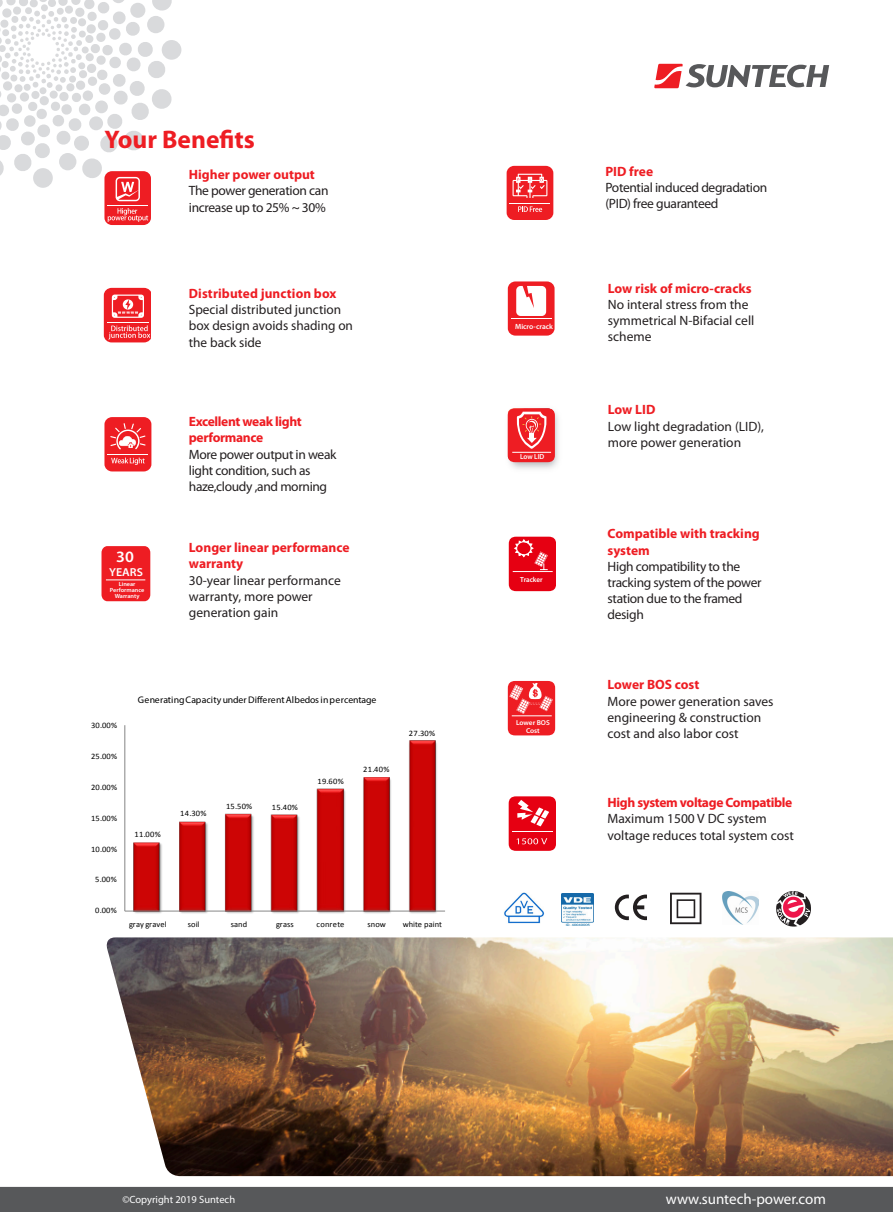
<style>
.page{position:relative;width:893px;height:1212px;background:#fff}
.page>*{position:absolute;margin:0;border:0;box-sizing:border-box;transform-origin:0 0}
.t1{font:700 25.5px "Myriad Pro";color:#ee1d23}
.t2{font:600 15.9px "Myriad Pro";color:#fff;scale:1.04 1}
.t3{font:15px "Myriad Pro";color:#fff}
.t4{font:13.5px/16.2px "Myriad Pro";letter-spacing:-.005em;color:#231f20}
.t5{font:13.5px/16.2px "Myriad Pro";letter-spacing:-.025em;color:#231f20}
.t6{font:700 13.5px/16.2px "Myriad Pro";color:#ee1d23}
.t7{font:700 13.5px/16.2px "Myriad Pro";letter-spacing:-.025em;color:#ee1d23}
.t8{font:600 11.55px "Myriad Pro";color:#fff;scale:1.04 1}
.t9{font:10.5px "Myriad Pro";color:#fff}
.t10{font:9.6px "Myriad Pro";color:#000}
.t11{font:8.25px "Calibri";letter-spacing:.03em;color:#000}
.t12{font:8.25px "Calibri";color:#000}
.bulleting{font:600 7.5px "Myriad Pro";color:#fff}
.bulleting-2{font:600 7.35px "Myriad Pro";letter-spacing:-.005em;color:#fff}
.t13{font:600 7.2px/7.5px "Myriad Pro";color:#fff;text-align:center}
.t14{font:600 6px/6px "Myriad Pro";color:#fff;text-align:center;scale:1.04 1}
</style>
<div class="page">
<div style="left:0;top:1187px;width:893px;height:25px;background:#57585a"></div>
<img style="left:106px;top:937px;width:787px;height:239px">
<div style="left:104px;top:171px;width:47px;height:54px;background:#ee1d23;border-radius:7px"></div>
<hr style="left:108px;top:205px;width:40px;height:1px;background:#fff">
<svg style="left:108px;top:208px;width:40px;height:14px"></svg>
<svg style="left:0;top:0;width:181px;height:201px"></svg>
<div style="left:507px;top:166px;width:46px;height:54px;background:#ee1d23;border-radius:7px"></div>
<hr style="left:510px;top:203px;width:40px;height:1px;background:#fff">
<svg style="left:518px;top:206px;width:24px;height:6px"></svg>
<svg style="left:513px;top:174px;width:34px;height:24px"></svg>
<div style="left:104px;top:288px;width:47px;height:54px;background:#ee1d23;border-radius:8px"></div>
<hr style="left:107px;top:322px;width:42px;height:1px;background:#fff">
<svg style="left:108px;top:325px;width:42px;height:15px"></svg>
<svg style="left:112px;top:295px;width:32px;height:23px"></svg>
<div style="left:104px;top:417px;width:47px;height:54px;background:#ee1d23;border-radius:7px"></div>
<hr style="left:108px;top:454px;width:40px;height:1px;background:#fff">
<svg style="left:111px;top:458px;width:34px;height:7px"></svg>
<svg style="left:110px;top:423px;width:36px;height:26px"></svg>
<div style="left:508px;top:281px;width:47px;height:55px;background:#ee1d23;border-radius:7px"></div>
<hr style="left:511px;top:318px;width:40px;height:1px;background:#fff">
<svg style="left:516px;top:286px;width:30px;height:30px"></svg>
<img style="left:507px;top:410px;width:52px;height:59px">
<div style="left:508px;top:408px;width:47px;height:54px;background:#ee1d23;border-radius:7px"></div>
<svg style="left:508px;top:408px;width:45px;height:53px"></svg>
<div style="left:102px;top:546px;width:48px;height:55px;background:#ee1d23;border-radius:6px"></div>
<hr style="left:106px;top:579px;width:39px;height:1px;background:#fff">
<svg style="left:124px;top:725px;width:321px;height:189px"></svg>
<div style="left:508px;top:681px;width:47px;height:54px;background:#ee1d23;border-radius:7px"></div>
<svg style="left:509px;top:682px;width:44px;height:32px"></svg>
<hr style="left:512px;top:715px;width:40px;height:1px;background:#fff">
<svg style="left:615px;top:894px;width:32px;height:26px"></svg>
<svg style="left:670px;top:893px;width:31px;height:31px"></svg>
<img style="left:723px;top:891px;width:36px;height:33px">
<img style="left:562px;top:894px;width:31px;height:31px">
<img style="left:504px;top:892px;width:40px;height:32px">
<svg style="left:776px;top:891px;width:35px;height:36px"></svg>
<div style="left:509px;top:796px;width:46px;height:55px;background:#e60012;border-radius:7px"></div>
<svg style="left:517px;top:800px;width:32px;height:26px"></svg>
<svg style="left:517px;top:838px;width:30px;height:6px"></svg>
<hr style="left:512px;top:831px;width:41px;height:1px;background:#fff">
<div style="left:509px;top:537px;width:46px;height:54px;background:#e60012;border-radius:7px"></div>
<hr style="left:513px;top:571px;width:40px;height:1px;background:#fff">
<svg style="left:514px;top:539px;width:34px;height:31px"></svg>
<svg style="left:654px;top:64px;width:175px;height:24px"></svg>
<p class="t1" style="left:104px;top:125px;width:152px">Your Benefits</p>
<p class="t6" style="left:189px;top:167px;width:128px">Higher power output</p>
<p class="t5" style="left:189px;top:183px;width:141px">The power generation can increase up to 25% ~ 30%</p>
<p class="t6" style="left:189px;top:285px;width:149px">Distributed junction box</p>
<p class="t4" style="left:189px;top:301px;width:166px">Special distributed junction box design avoids shading on the back side</p>
<p class="t2" style="left:116px;top:546px;width:19px">30</p>
<p class="t14" style="left:110px;top:581px;width:35px">Linear<br>Performance<br>Warranty</p>
<p class="t8" style="left:109px;top:564px;width:34px">YEARS</p>
<p class="t7" style="left:189px;top:414px;width:115px">Excellent weak light performance</p>
<p class="t5" style="left:189px;top:446px;width:149px">More power output in weak light condition, such as haze,cloudy ,and morning</p>
<p class="t6" style="left:189px;top:540px;width:162px">Longer linear performance</p>
<p class="t6" style="left:189px;top:556px;width:56px">warranty</p>
<p class="t4" style="left:189px;top:572px;width:153px">30-year linear performance warranty, more power generation gain</p>
<p class="t11" style="left:91px;top:720px;width:28px">30.00%</p>
<p class="t11" style="left:91px;top:751px;width:28px">25.00%</p>
<p class="t11" style="left:91px;top:782px;width:28px">20.00%</p>
<p class="t11" style="left:91px;top:813px;width:28px">15.00%</p>
<p class="t11" style="left:91px;top:843px;width:28px">10.00%</p>
<p class="t11" style="left:95px;top:874px;width:23px">5.00%</p>
<p class="t11" style="left:95px;top:905px;width:23px">0.00%</p>
<p class="t10" style="left:138px;top:694px;width:240px">Generating Capacity under Different Albedos in percentage</p>
<p class="t11" style="left:135px;top:829px;width:28px">11.00%</p>
<p class="t11" style="left:180px;top:808px;width:28px">14.30%</p>
<p class="t11" style="left:226px;top:801px;width:28px">15.50%</p>
<p class="t11" style="left:272px;top:801px;width:28px">15.40%</p>
<p class="t11" style="left:317px;top:775px;width:28px">19.60%</p>
<p class="t11" style="left:363px;top:764px;width:28px">21.40%</p>
<p class="t11" style="left:409px;top:728px;width:28px">27.30%</p>
<p class="t12" style="left:129px;top:919px;width:39px">gray gravel</p>
<p class="t11" style="left:188px;top:919px;width:13px">soil</p>
<p class="t11" style="left:231px;top:919px;width:18px">sand</p>
<p class="t11" style="left:276px;top:919px;width:19px">grass</p>
<p class="t11" style="left:317px;top:919px;width:29px">conrete</p>
<p class="t11" style="left:367px;top:919px;width:20px">snow</p>
<p class="t12" style="left:403px;top:919px;width:41px">white paint</p>
<p class="bulleting" style="left:515px;top:322px;width:39px">Micro-crack</p>
<p class="bulleting-2" style="left:520px;top:452px;width:26px">Low LID</p>
<p class="bulleting-2" style="left:520px;top:575px;width:24px">Tracker</p>
<p class="t13" style="left:516px;top:719px;width:35px">Lower BOS<br>Cost</p>
<p class="t6" style="left:605px;top:163px;width:49px">PID free</p>
<p class="t5" style="left:605px;top:179px;width:163px">Potential induced degradation (PID) free guaranteed</p>
<p class="t6" style="left:608px;top:280px;width:145px">Low risk of micro-cracks</p>
<p class="t4" style="left:608px;top:296px;width:148px">No interal stress from the symmetrical N-Bifacial cell scheme</p>
<p class="t6" style="left:608px;top:402px;width:49px">Low LID</p>
<p class="t4" style="left:608px;top:418px;width:158px">Low light degradation (LID), more power generation</p>
<p class="t6" style="left:608px;top:526px;width:154px">Compatible with tracking system</p>
<p class="t5" style="left:608px;top:558px;width:155px">High compatibility to the tracking system of the power station due to the framed desigh</p>
<p class="t6" style="left:607px;top:677px;width:93px">Lower BOS cost</p>
<p class="t4" style="left:607px;top:693px;width:168px">More power generation saves engineering &amp; construction cost and also labor cost</p>
<p class="t7" style="left:607px;top:795px;width:186px">High system voltage Compatible</p>
<p class="t4" style="left:607px;top:810px;width:188px">Maximum 1500 V DC system voltage reduces total system cost</p>
<p class="t9" style="left:122px;top:1193px;width:114px">©Copyright 2019 Suntech</p>
<p class="t3" style="left:666px;top:1190px;width:162px">www.suntech-power.com</p>
</div>
